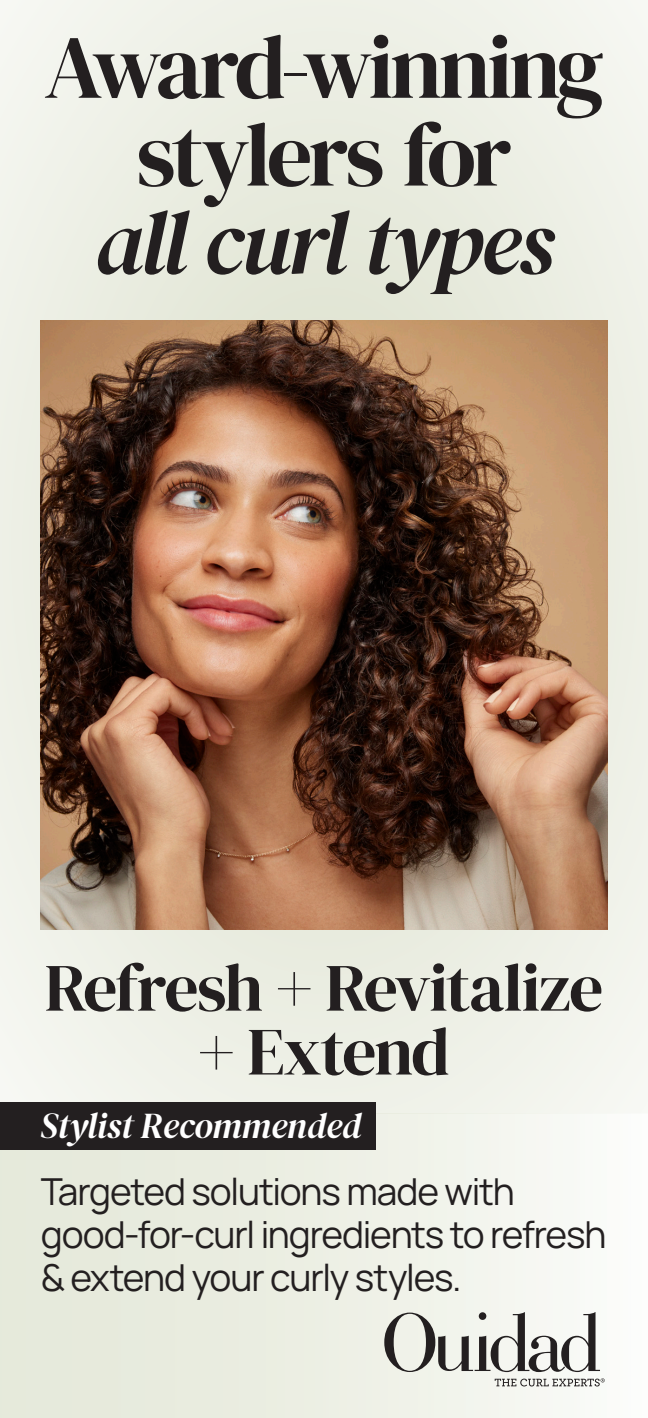
<style>
.page{position:relative;width:648px;height:1418px;background:#fff}
.page>*{position:absolute;margin:0;border:0;box-sizing:border-box;transform-origin:0 0}
.t1{font:90px/87.8px "DM Serif Display";letter-spacing:-.045em;color:#231f20;text-align:center}
.t2{font:67.5px/63.9px "DM Serif Display";letter-spacing:-.025em;color:#231f20;text-align:center}
.t3{font:200 37.12px/42.8px "Manrope";letter-spacing:-.03em;color:#231f20}
.t4{font:italic 36px "DM Serif Display";letter-spacing:-.01em;color:#fff}
.s1{font-style:italic}
</style>
<div class="page">
<div style="left:0;top:0;width:648px;height:1113px;background:#eef0e6"></div>
<div style="left:0;top:1113px;width:648px;height:305px;background:linear-gradient(to right,#e1e5d4,#fafbf7)"></div>
<img style="left:41px;top:320px;width:566px;height:609px">
<svg style="left:384px;top:1311px;width:216px;height:61px"></svg>
<svg style="left:495px;top:1378px;width:110px;height:8px"></svg>
<div style="left:0;top:1102px;width:376px;height:47px;background:#231f20"></div>
<p class="t1" style="left:44px;top:25px;width:561px">Award-winning stylers for<br><span class="s1">all curl types</span></p>
<p class="t2" style="left:45px;top:956px;width:560px">Refresh + Revitalize + Extend</p>
<p class="t4" style="left:40px;top:1105px;width:323px">Stylist Recommended</p>
<p class="t3" style="left:41px;top:1168px;width:567px">Targeted solutions made with good-for-curl ingredients to refresh &amp; extend your curly styles.</p>
</div>
